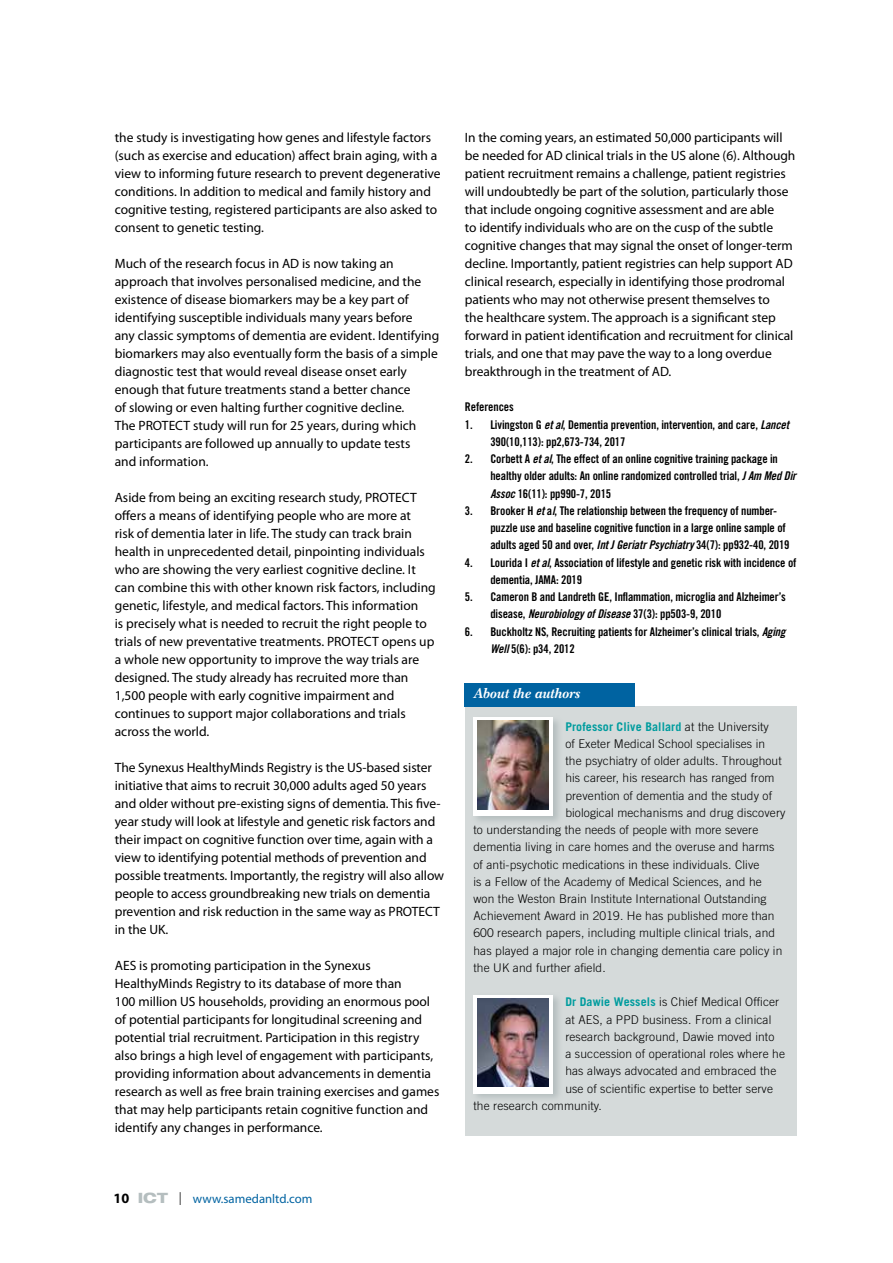
<style>
.page{position:relative;width:893px;height:1263px;background:#fff}
.page>*{position:absolute;margin:0;border:0;box-sizing:border-box;transform-origin:0 0}
.t1{font:italic 700 15px "ITC New Baskerville";color:#fff}
.t2{font:13.5px/18px "Myriad Pro";color:#000}
.t3{font:12.75px "Myriad Pro";color:#0063a1}
.t4{font:300 12px "Trade Gothic";letter-spacing:.01em;color:#000}
.t5{font:12px/17.2px "Trade Gothic LT Std Bd Cn 20";letter-spacing:-.01em;color:#000}
.t6{font:700 12px "Trade Gothic LT Std";letter-spacing:.01em;color:#009c9e}
.s1{font-family:"Trade Gothic LT Std Bd Cn 20 Obl"}
.s2{font-family:"Trade Gothic";font-weight:300;color:#000}
.s3{font-family:"Trade Gothic LT Std";font-weight:700;color:#009c9e}
.s4{font-weight:700;font-size:14.25px;color:#000}
.s5{font-family:"Helvetica Neue LT Std";font-weight:800;font-stretch:expanded;font-size:14.25px;color:#b5bebf}
.s6{font-family:"Helvetica Neue LT Std";font-weight:100;font-size:18px;color:#000}
</style>
<div class="page">
<div style="left:465px;top:706px;width:332px;height:429px;background:#d5dada"></div>
<div style="left:465px;top:683px;width:170px;height:24px;background:#0063a1"></div>
<svg style="left:476px;top:720px;width:83px;height:101px"></svg>
<svg style="left:473px;top:717px;width:80px;height:99px;background:#e4e3e2"></svg>
<img style="left:478px;top:721px;width:70px;height:88px">
<svg style="left:473px;top:997px;width:86px;height:101px"></svg>
<div style="left:473px;top:995px;width:80px;height:98px;background:#fff"></div>
<img style="left:478px;top:998px;width:70px;height:89px">
<p class="t2" style="left:115px;top:129px;width:327px">the study is investigating how genes and lifestyle factors (such as exercise and education) affect brain aging, with a view to informing future research to prevent degenerative conditions. In addition to medical and family history and cognitive testing, registered participants are also asked to consent to genetic testing.</p>
<p class="t2" style="left:115px;top:255px;width:326px">Much of the research focus in AD is now taking an approach that involves personalised medicine, and the existence of disease biomarkers may be a key part of identifying susceptible individuals many years before<br>any classic symptoms of dementia are evident. Identifying biomarkers may also eventually form the basis of a simple diagnostic test that would reveal disease onset early enough that future treatments stand a better chance<br>of slowing or even halting further cognitive decline.<br>The PROTECT study will run for 25 years, during which participants are followed up annually to update tests<br>and information.</p>
<p class="t2" style="left:115px;top:489px;width:322px">Aside from being an exciting research study, PROTECT offers a means of identifying people who are more at<br>risk of dementia later in life. The study can track brain health in unprecedented detail, pinpointing individuals who are showing the very earliest cognitive decline. It can combine this with other known risk factors, including genetic, lifestyle, and medical factors. This information<br>is precisely what is needed to recruit the right people to trials of new preventative treatments. PROTECT opens up a whole new opportunity to improve the way trials are designed. The study already has recruited more than 1,500 people with early cognitive impairment and continues to support major collaborations and trials across the world.</p>
<p class="t2" style="left:115px;top:759px;width:331px">The Synexus HealthyMinds Registry is the US-based sister initiative that aims to recruit 30,000 adults aged 50 years and older without pre-existing signs of dementia. This five&shy;year study will look at lifestyle and genetic risk factors and their impact on cognitive function over time, again with a view to identifying potential methods of prevention and possible treatments. Importantly, the registry will also allow people to access groundbreaking new trials on dementia prevention and risk reduction in the same way as PROTECT in the UK.</p>
<p class="t2" style="left:115px;top:957px;width:326px">AES is promoting participation in the Synexus HealthyMinds Registry to its database of more than<br>100 million US households, providing an enormous pool of potential participants for longitudinal screening and potential trial recruitment. Participation in this registry also brings a high level of engagement with participants, providing information about advancements in dementia research as well as free brain training exercises and games that may help participants retain cognitive function and identify any changes in performance.</p>
<p class="t2" style="left:465px;top:129px;width:332px">In the coming years, an estimated 50,000 participants will be needed for AD clinical trials in the US alone (6). Although patient recruitment remains a challenge, patient registries will undoubtedly be part of the solution, particularly those that include ongoing cognitive assessment and are able<br>to identify individuals who are on the cusp of the subtle cognitive changes that may signal the onset of longer-term decline. Importantly, patient registries can help support AD clinical research, especially in identifying those prodromal patients who may not otherwise present themselves to<br>the healthcare system. The approach is a significant step forward in patient identification and recruitment for clinical trials, and one that may pave the way to a long overdue breakthrough in the treatment of AD.</p>
<p class="t5" style="left:465px;top:398px;width:50px">References</p>
<p class="t5" style="left:490px;top:416px;width:300px;text-indent:-26px">1. Livingston G <span class="s1">et al</span>, Dementia prevention, intervention, and care, <span class="s1">Lancet<br></span>390(10,113): pp2,673-734, 2017</p>
<p class="t5" style="left:490px;top:450px;width:307px;text-indent:-26px">2. Corbett A <span class="s1">et al</span>, The effect of an online cognitive training package in healthy older adults: An online randomized controlled trial, <span class="s1">J Am Med Dir<br>Assoc</span> 16(11): pp990-7, 2015</p>
<p class="t5" style="left:490px;top:502px;width:301px;text-indent:-26px">3. Brooker H <span class="s1">et</span> a<span class="s1">l</span>, The relationship between the frequency of number&shy;puzzle use and baseline cognitive function in a large online sample of adults aged 50 and over, <span class="s1">Int J Geriatr Psychiatry</span> 34(7): pp932-40, 2019</p>
<p class="t5" style="left:490px;top:553px;width:308px;text-indent:-26px">4. Lourida I <span class="s1">et al</span>, Association of lifestyle and genetic risk with incidence of dementia, JAMA: 2019</p>
<p class="t5" style="left:490px;top:588px;width:297px;text-indent:-26px">5. Cameron B and Landreth GE, Inflammation, microglia and Alzheimer’s disease, <span class="s1">Neurobiology of Disease</span> 37(3): pp503-9, 2010</p>
<p class="t5" style="left:490px;top:622px;width:297px;text-indent:-26px">6. Buckholtz NS, Recruiting patients for Alzheimer’s clinical trials, <span class="s1">Aging<br>Well</span> 5(6): p34, 2012</p>
<p class="t1" style="left:473px;top:685px;width:108px">About the authors</p>
<p class="t6" style="left:565px;top:719px;width:205px">Professor Clive Ballard <span class="s2">at the University</span></p>
<p class="t4" style="left:565px;top:736px;width:201px">of Exeter Medical School specialises in</p>
<p class="t4" style="left:565px;top:754px;width:218px">the psychiatry of older adults. Throughout</p>
<p class="t4" style="left:565px;top:771px;width:211px">his career, his research has ranged from</p>
<p class="t4" style="left:565px;top:788px;width:208px">prevention of dementia and the study of</p>
<p class="t4" style="left:565px;top:805px;width:222px">biological mechanisms and drug discovery</p>
<p class="t4" style="left:473px;top:823px;width:286px">to understanding the needs of people with more severe</p>
<p class="t4" style="left:473px;top:840px;width:303px">dementia living in care homes and the overuse and harms</p>
<p class="t4" style="left:473px;top:857px;width:288px">of anti-psychotic medications in these individuals. Clive</p>
<p class="t4" style="left:473px;top:874px;width:290px">is a Fellow of the Academy of Medical Sciences, and he</p>
<p class="t4" style="left:473px;top:892px;width:295px">won the Weston Brain Institute International Outstanding</p>
<p class="t4" style="left:473px;top:909px;width:303px">Achievement Award in 2019. He has published more than</p>
<p class="t4" style="left:473px;top:926px;width:303px">600 research papers, including multiple clinical trials, and</p>
<p class="t4" style="left:473px;top:943px;width:310px">has played a major role in changing dementia care policy in</p>
<p class="t4" style="left:473px;top:960px;width:134px">the UK and further afield.</p>
<p class="t4" style="left:565px;top:995px;width:215px"><span class="s3">Dr Dawie Wessels</span> is Chief Medical Officer</p>
<p class="t4" style="left:565px;top:1012px;width:207px">at AES, a PPD business. From a clinical</p>
<p class="t4" style="left:565px;top:1029px;width:211px">research background, Dawie moved into</p>
<p class="t4" style="left:565px;top:1047px;width:221px">a succession of operational roles where he</p>
<p class="t4" style="left:565px;top:1064px;width:213px">has always advocated and embraced the</p>
<p class="t4" style="left:565px;top:1081px;width:209px">use of scientific expertise to better serve</p>
<p class="t4" style="left:473px;top:1098px;width:130px">the research community.</p>
<p class="t3" style="left:114px;top:1192px;width:200px"><span class="s4">10</span> <span class="s5">ICT</span> <span class="s6">l</span> www.samedanltd.com</p>
</div>
